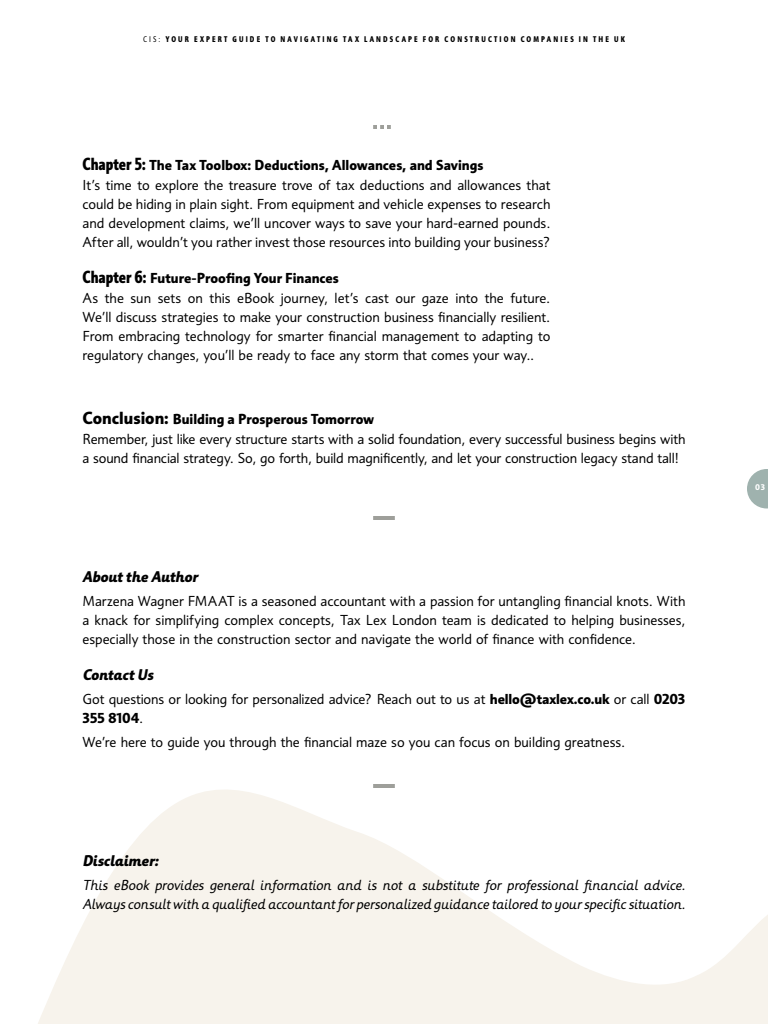
<style>
.page{position:relative;width:768px;height:1024px;background:#fff}
.page>*{position:absolute;margin:0;border:0;box-sizing:border-box;transform-origin:0 0}
.t1{font:italic 700 15px "Informa Pro";letter-spacing:-.005em;color:#000}
.t2{font:14px/19.2px "Informa Pro";letter-spacing:-.005em;color:#000}
.t3{font:italic 14px/19px "Informa Pro";letter-spacing:-.005em;color:#000}
.t4{font:700 condensed 8px "Informa Pro";letter-spacing:.265em;color:#000}
.t5{font:700 8px "Informa Pro";color:#fff}
.s1{font-weight:400}
.s2{font-weight:700;font-stretch:condensed;font-size:17px}
.s3{font-weight:700}
.s4{font-weight:700;font-size:17px}
</style>
<div class="page">
<svg style="left:747px;top:469px;width:21px;height:39px"></svg>
<svg style="left:373px;top:125px;width:18px;height:4px"></svg>
<svg style="left:38px;top:790px;width:730px;height:234px;fill:#f7f3ec"></svg>
<hr style="left:373px;top:516px;width:22px;height:4px;background:#9e9f9a">
<hr style="left:373px;top:784px;width:22px;height:4px;background:#9e9f9a">
<p class="t4" style="left:143px;top:34px;width:483px"><span class="s1">CIS:</span> YOUR EXPERT GUIDE TO NAVIGATING TAX LANDSCAPE FOR CONSTRUCTION COMPANIES IN THE UK</p>
<p class="t2" style="left:82px;top:155px;width:470px"><span class="s2">Chapter 5:</span> <span class="s3">The Tax Toolbox: Deductions, Allowances, and Savings<br></span>It’s time to explore the treasure trove of tax deductions and allowances that could be hiding in plain sight. From equipment and vehicle expenses to research and development claims, we’ll uncover ways to save your hard-earned pounds.<br>After all, wouldn’t you rather invest those resources into building your business?</p>
<p class="t2" style="left:82px;top:268px;width:470px"><span class="s2">Chapter 6:</span> <span class="s3">Future-Proofing Your Finances<br></span>As the sun sets on this eBook journey, let’s cast our gaze into the future.<br>We’ll discuss strategies to make your construction business financially resilient.<br>From embracing technology for smarter financial management to adapting to regulatory changes, you’ll be ready to face any storm that comes your way..</p>
<p class="t2" style="left:82px;top:409px;width:604px;line-height:19.5px"><span class="s4">Conclusion:</span> <span class="s3">Building a Prosperous Tomorrow<br></span>Remember, just like every structure starts with a solid foundation, every successful business begins with a sound financial strategy. So, go forth, build magnificently, and let your construction legacy stand tall!</p>
<p class="t1" style="left:82px;top:568px;width:117px">About the Author</p>
<p class="t2" style="left:82px;top:591px;width:605px;text-align:justify">Marzena Wagner FMAAT is a seasoned accountant with a passion for untangling financial knots. With a knack for simplifying complex concepts, Tax Lex London team is dedicated to helping businesses, especially those in the construction sector and navigate the world of finance with confidence.</p>
<p class="t1" style="left:82px;top:666px;width:72px">Contact Us</p>
<p class="t2" style="left:82px;top:689px;width:605px">Got questions or looking for personalized advice? Reach out to us at <span class="s3">hello@taxlex.co.uk</span> or call <span class="s3">0203<br>355 8104</span>.</p>
<p class="t2" style="left:83px;top:732px;width:544px">We’re here to guide you through the financial maze so you can focus on building greatness.</p>
<p class="t1" style="left:82px;top:852px;width:77px">Disclaimer:</p>
<p class="t3" style="left:82px;top:875px;width:605px">This eBook provides general information and is not a substitute for professional financial advice.<br>Always consult with a qualified accountant for personalized guidance tailored to your specific situation.</p>
<p class="t5" style="left:755px;top:483px;width:11px">03</p>
</div>
